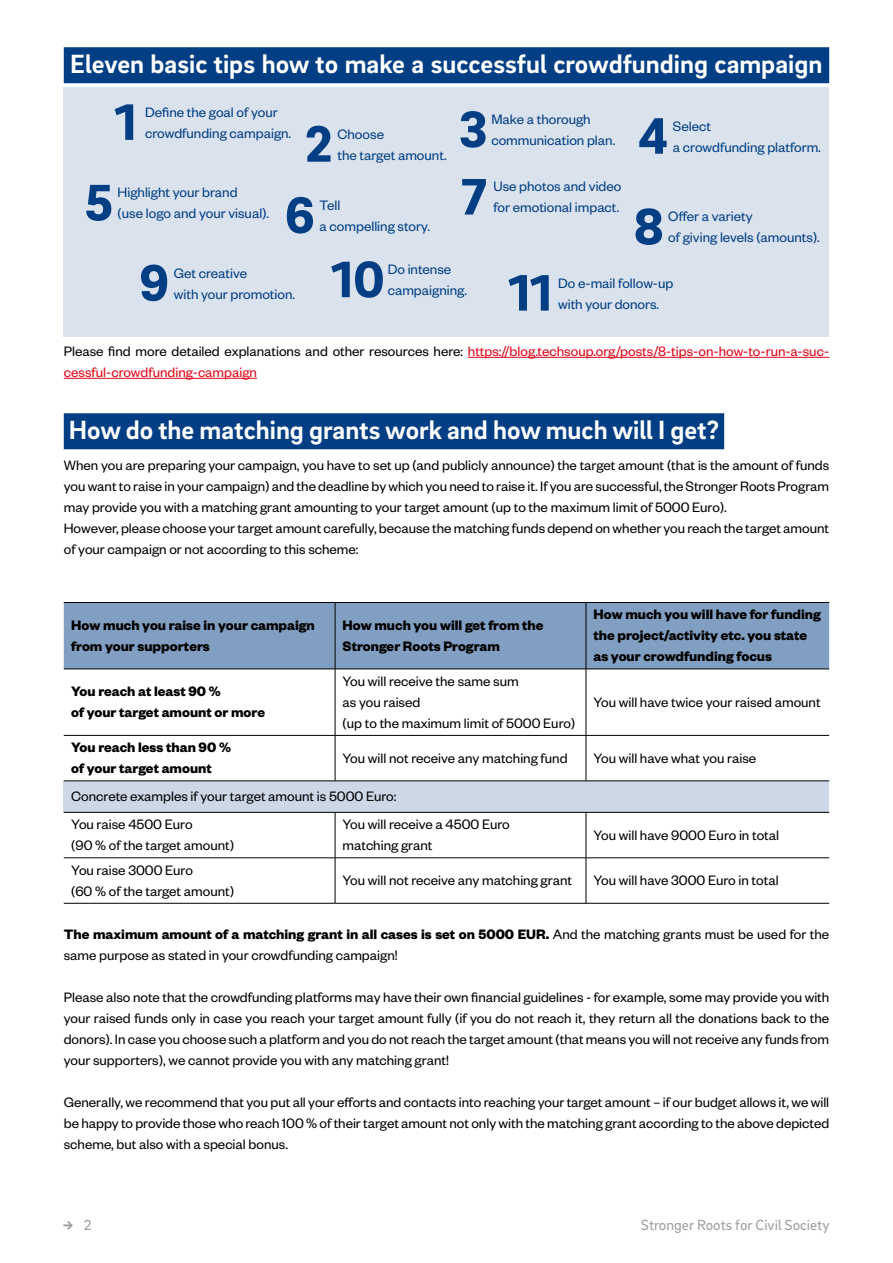
<style>
.page{position:relative;width:893px;height:1263px;background:#fff}
.page>*{position:absolute;margin:0;border:0;box-sizing:border-box;transform-origin:0 0}
.t1{font:900 52.5px "Brix Sans";color:#023e84}
.t2{font:700 27px "Brix Sans";color:#fff}
.t3{font:15px/21px "Founders Grotesk";color:#000}
.t4{font:15px/21px "Founders Grotesk";color:#023e84}
.t5{font:700 15px/21px "Founders Grotesk";color:#000}
.t6{font:15px/21px "Founders Grotesk";color:#e30518}
.t7{font:15px "Brix Sans";color:#9d9d9c}
.t8{font:900 15px "Brix Sans";color:#9d9d9c}
.s1{color:#023e84}
.s2{color:#000}
.s3{font-weight:700}
.s4{font-weight:400}
</style>
<div class="page">
<div style="left:64px;top:87px;width:765px;height:250px;background:#d9e2ed"></div>
<div style="left:64px;top:47px;width:765px;height:36px;background:#023e84"></div>
<hr style="left:468px;top:357px;width:361px;height:1px;background:#e30518">
<hr style="left:64px;top:378px;width:193px;height:1px;background:#e30518">
<div style="left:64px;top:413px;width:660px;height:36px;background:#023e84"></div>
<div style="left:64px;top:603px;width:765px;height:66px;background:#819fc2"></div>
<div style="left:64px;top:781px;width:765px;height:31px;background:#cdd8e7"></div>
<hr style="left:64px;top:602px;width:271px;height:1px;background:#000">
<hr style="left:335px;top:602px;width:251px;height:1px;background:#000">
<hr style="left:335px;top:603px;width:1px;height:66px;background:#000">
<hr style="left:586px;top:602px;width:243px;height:1px;background:#000">
<hr style="left:586px;top:603px;width:1px;height:66px;background:#000">
<hr style="left:64px;top:669px;width:271px;height:1px;background:#000">
<hr style="left:335px;top:669px;width:251px;height:1px;background:#000">
<hr style="left:335px;top:669px;width:1px;height:66px;background:#000">
<hr style="left:586px;top:669px;width:243px;height:1px;background:#000">
<hr style="left:586px;top:669px;width:1px;height:66px;background:#000">
<hr style="left:64px;top:735px;width:271px;height:1px;background:#000">
<hr style="left:335px;top:735px;width:251px;height:1px;background:#000">
<hr style="left:335px;top:735px;width:1px;height:46px;background:#000">
<hr style="left:586px;top:735px;width:243px;height:1px;background:#000">
<hr style="left:586px;top:735px;width:1px;height:46px;background:#000">
<hr style="left:64px;top:781px;width:271px;height:1px;background:#000">
<hr style="left:335px;top:781px;width:251px;height:1px;background:#000">
<hr style="left:586px;top:781px;width:243px;height:1px;background:#000">
<hr style="left:64px;top:812px;width:271px;height:1px;background:#000">
<hr style="left:335px;top:812px;width:251px;height:1px;background:#000">
<hr style="left:335px;top:812px;width:1px;height:46px;background:#000">
<hr style="left:586px;top:812px;width:243px;height:1px;background:#000">
<hr style="left:586px;top:812px;width:1px;height:46px;background:#000">
<hr style="left:64px;top:857px;width:271px;height:1px;background:#000">
<hr style="left:335px;top:857px;width:251px;height:1px;background:#000">
<hr style="left:335px;top:858px;width:1px;height:45px;background:#000">
<hr style="left:586px;top:857px;width:243px;height:1px;background:#000">
<hr style="left:586px;top:858px;width:1px;height:45px;background:#000">
<hr style="left:64px;top:903px;width:271px;height:1px;background:#000">
<hr style="left:335px;top:903px;width:251px;height:1px;background:#000">
<hr style="left:586px;top:903px;width:243px;height:1px;background:#000">
<h2 class="t2" style="left:70px;top:46px;width:760px">Eleven basic tips how to make a successful crowdfunding campaign<span class="s1">:</span></h2>
<h1 class="t1" style="left:115px;top:87px;width:23px">1</h1>
<p class="t4" style="left:145px;top:101px;width:148px">Define the goal of your crowdfunding campaign.</p>
<h1 class="t1" style="left:459px;top:95px;width:30px">3</h1>
<p class="t4" style="left:491px;top:108px;width:125px">Make a thorough communication plan.</p>
<h1 class="t1" style="left:461px;top:162px;width:27px">7</h1>
<p class="t4" style="left:493px;top:175px;width:129px">Use photos and video for emotional impact.</p>
<h1 class="t1" style="left:638px;top:101px;width:32px">4</h1>
<p class="t4" style="left:673px;top:115px;width:150px">Select<br>a crowdfunding platform.</p>
<h1 class="t1" style="left:305px;top:109px;width:29px">2</h1>
<p class="t4" style="left:338px;top:123px;width:111px">Choose<br>the target amount.</p>
<h1 class="t1" style="left:285px;top:181px;width:31px">6</h1>
<p class="t4" style="left:320px;top:194px;width:112px">Tell<br>a compelling story.</p>
<h1 class="t1" style="left:331px;top:245px;width:55px">10</h1>
<p class="t4" style="left:388px;top:258px;width:81px">Do intense campaigning.</p>
<h1 class="t1" style="left:85px;top:168px;width:29px">5</h1>
<p class="t4" style="left:118px;top:181px;width:153px">Highlight your brand<br>(use logo and your visual).</p>
<h1 class="t1" style="left:634px;top:192px;width:32px">8</h1>
<p class="t4" style="left:668px;top:205px;width:153px">Offer a variety<br>of giving levels (amounts).</p>
<h1 class="t1" style="left:139px;top:248px;width:31px">9</h1>
<p class="t4" style="left:174px;top:262px;width:123px">Get creative<br>with your promotion.</p>
<h1 class="t1" style="left:509px;top:258px;width:45px">11</h1>
<p class="t4" style="left:558px;top:272px;width:117px">Do e-mail follow-up with your donors.</p>
<p class="t6" style="left:64px;top:340px;width:767px"><span class="s2">Please find more detailed explanations and other resources here:</span> https://blog.techsoup.org/posts/8-tips-on-how-to-run-a-suc&shy;cessful-crowdfunding-campaign</p>
<h2 class="t2" style="left:69px;top:412px;width:651px">How do the matching grants work and how much will I get?</h2>
<p class="t3" style="left:64px;top:454px;width:767px">When you are preparing your campaign, you have to set up (and publicly announce) the target amount (that is the amount of funds you want to raise in your campaign) and the deadline by which you need to raise it. If you are successful, the Stronger Roots Program may provide you with a matching grant amounting to your target amount (up to the maximum limit of 5000 Euro).<br>However, please choose your target amount carefully, because the matching funds depend on whether you reach the target amount of your campaign or not according to this scheme:</p>
<p class="t5" style="left:71px;top:614px;width:245px">How much you raise in your campaign from your supporters</p>
<p class="t5" style="left:343px;top:614px;width:202px">How much you will get from the<br>Stronger Roots Program</p>
<p class="t5" style="left:593px;top:603px;width:229px">How much you will have for funding the project/activity etc. you state as your crowdfunding focus</p>
<p class="t5" style="left:71px;top:680px;width:195px">You reach at least 90 %<br>of your target amount or more</p>
<p class="t3" style="left:343px;top:670px;width:234px">You will receive the same sum<br>as you raised<br>(up to the maximum limit of 5000 Euro)</p>
<p class="t3" style="left:593px;top:691px;width:229px">You will have twice your raised amount</p>
<p class="t5" style="left:71px;top:736px;width:161px">You reach less than 90 % of your target amount</p>
<p class="t3" style="left:343px;top:747px;width:226px">You will not receive any matching fund</p>
<p class="t3" style="left:593px;top:747px;width:164px">You will have what you raise</p>
<p class="t3" style="left:71px;top:782px;width:327px;line-height:27.9px">Concrete examples if your target amount is 5000 Euro:<br>You raise 4500 Euro</p>
<p class="t3" style="left:71px;top:834px;width:164px">(90 % of the target amount)</p>
<p class="t3" style="left:343px;top:813px;width:169px">You will receive a 4500 Euro matching grant</p>
<p class="t3" style="left:593px;top:824px;width:187px">You will have 9000 Euro in total</p>
<p class="t3" style="left:71px;top:859px;width:164px">You raise 3000 Euro<br>(60 % of the target amount)</p>
<p class="t3" style="left:343px;top:869px;width:231px">You will not receive any matching grant</p>
<p class="t3" style="left:593px;top:869px;width:187px">You will have 3000 Euro in total</p>
<p class="t3" style="left:64px;top:923px;width:767px"><span class="s3">The maximum amount of a matching grant in all cases is set on 5000 EUR.</span> And the matching grants must be used for the same purpose as stated in your crowdfunding campaign!</p>
<p class="t3" style="left:64px;top:986px;width:767px;text-align:justify">Please also note that the crowdfunding platforms may have their own financial guidelines - for example, some may provide you with your raised funds only in case you reach your target amount fully (if you do not reach it, they return all the donations back to the donors). In case you choose such a platform and you do not reach the target amount (that means you will not receive any funds from your supporters), we cannot provide you with any matching grant!</p>
<p class="t3" style="left:64px;top:1091px;width:767px;text-align:justify">Generally, we recommend that you put all your efforts and contacts into reaching your target amount – if our budget allows it, we will be happy to provide those who reach 100 % of their target amount not only with the matching grant according to the above depicted scheme, but also with a special bonus.</p>
<p class="t8" style="left:63px;top:1215px;width:31px">→ <span class="s4">2</span></p>
<p class="t7" style="left:641px;top:1215px;width:190px">Stronger Roots for Civil Society</p>
</div>
